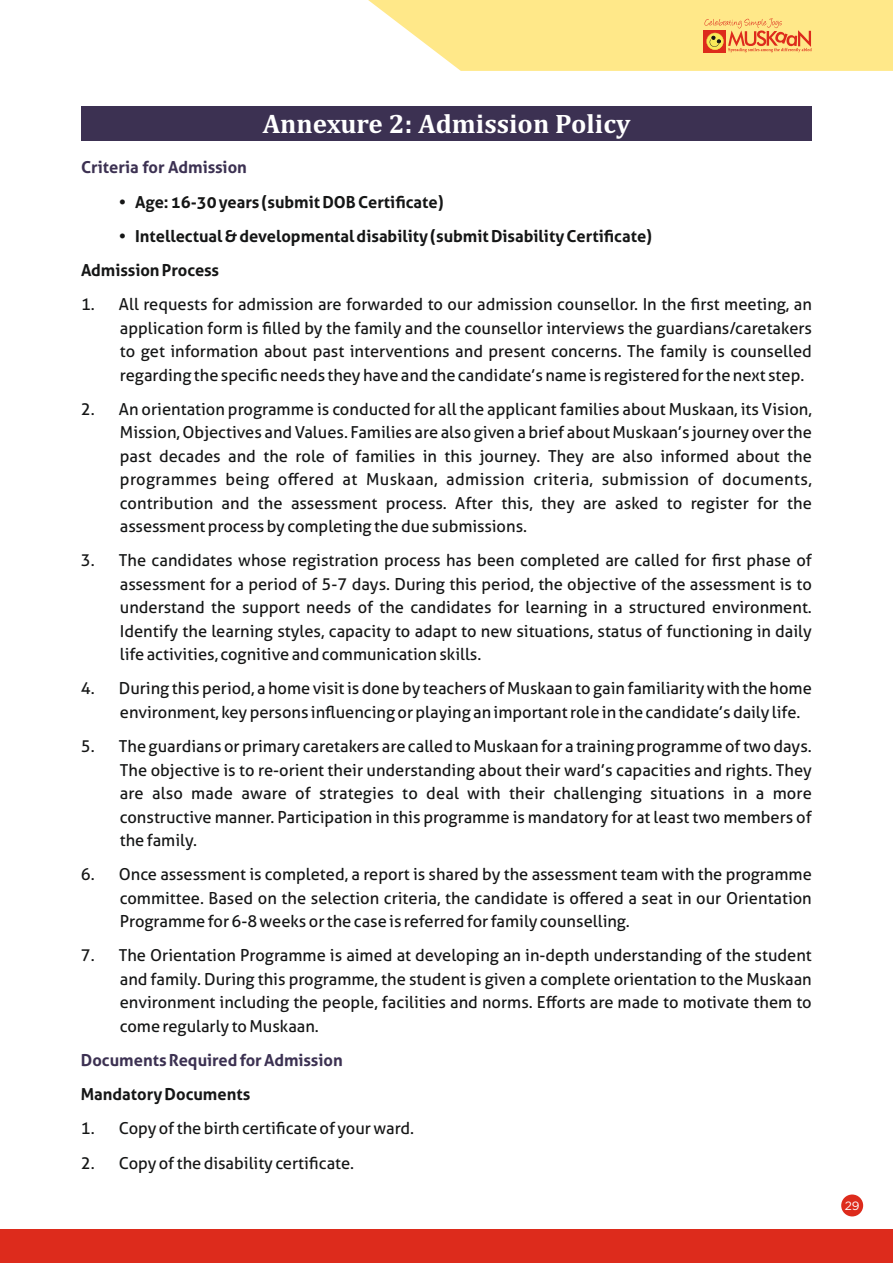
<style>
.page{position:relative;width:893px;height:1263px;background:#fff}
.page>*{position:absolute;margin:0;border:0;box-sizing:border-box;transform-origin:0 0}
.t1{font:700 27px "Cambria";color:#fff}
.t2{font:16.5px/23.4px "Aller";color:#151616;text-align:justify}
.t3{font:700 16.5px/34.2px "Aller";color:#151616}
.t4{font:700 16.5px "Aller";color:#3c3152}
.t5{font:12px "Gotham";color:#fff}
</style>
<div class="page">
<div style="left:0;top:1229px;width:893px;height:34px;background:#dd2b1c"></div>
<svg style="left:368px;top:0;width:525px;height:71px;background:#fde490"></svg>
<div style="left:841px;top:1194px;width:22px;height:22px;background:#dd2b1c;border-radius:50%"></div>
<div style="left:81px;top:107px;width:731px;height:34px;background:#3c3152"></div>
<h1 class="t1" style="left:263px;top:112px;width:369px">Annexure 2: Admission Policy</h1>
<p class="t4" style="left:81px;top:161px;width:167px">Criteria for Admission</p>
<p class="t3" style="left:119px;top:186px;width:326px">• Age: 16-30 years (submit DOB Certificate)</p>
<p class="t3" style="left:81px;top:221px;width:573px;text-indent:38px">• Intellectual &amp; developmental disability (submit Disability Certificate)<br>Admission Process</p>
<p class="t2" style="left:120px;top:294px;width:693px;text-indent:-39px">1. All requests for admission are forwarded to our admission counsellor. In the first meeting, an application form is filled by the family and the counsellor interviews the guardians/caretakers to get information about past interventions and present concerns. The family is counselled regarding the specific needs they have and the candidate’s name is registered for the next step.</p>
<p class="t2" style="left:120px;top:399px;width:694px;text-indent:-39px">2. An orientation programme is conducted for all the applicant families about Muskaan, its Vision, Mission, Objectives and Values. Families are also given a brief about Muskaan’s journey over the past decades and the role of families in this journey. They are also informed about the programmes being offered at Muskaan, admission criteria, submission of documents, contribution and the assessment process. After this, they are asked to register for the assessment process by completing the due submissions.</p>
<p class="t2" style="left:120px;top:551px;width:693px;text-indent:-39px">3. The candidates whose registration process has been completed are called for first phase of assessment for a period of 5-7 days. During this period, the objective of the assessment is to understand the support needs of the candidates for learning in a structured environment.<br>Identify the learning styles, capacity to adapt to new situations, status of functioning in daily life activities, cognitive and communication skills.</p>
<p class="t2" style="left:120px;top:679px;width:693px;text-indent:-39px">4. During this period, a home visit is done by teachers of Muskaan to gain familiarity with the home environment, key persons influencing or playing an important role in the candidate’s daily life.</p>
<p class="t2" style="left:120px;top:736px;width:693px;text-indent:-39px">5. The guardians or primary caretakers are called to Muskaan for a training programme of two days.<br>The objective is to re-orient their understanding about their ward’s capacities and rights. They are also made aware of strategies to deal with their challenging situations in a more constructive manner. Participation in this programme is mandatory for at least two members of the family.</p>
<p class="t2" style="left:120px;top:864px;width:693px;text-indent:-39px">6. Once assessment is completed, a report is shared by the assessment team with the programme committee. Based on the selection criteria, the candidate is offered a seat in our Orientation Programme for 6-8 weeks or the case is referred for family counselling.</p>
<p class="t2" style="left:120px;top:945px;width:693px;text-indent:-39px">7. The Orientation Programme is aimed at developing an in-depth understanding of the student and family. During this programme, the student is given a complete orientation to the Muskaan environment including the people, facilities and norms. Efforts are made to motivate them to come regularly to Muskaan.</p>
<p class="t4" style="left:81px;top:1054px;width:263px">Documents Required for Admission</p>
<p class="t3" style="left:81px;top:1079px;width:171px">Mandatory Documents</p>
<p class="t2" style="left:81px;top:1119px;width:335px">1. Copy of the birth certificate of your ward.</p>
<p class="t2" style="left:81px;top:1153px;width:275px">2. Copy of the disability certificate.</p>
<p class="t5" style="left:845px;top:1201px;width:16px">29</p>
</div>
